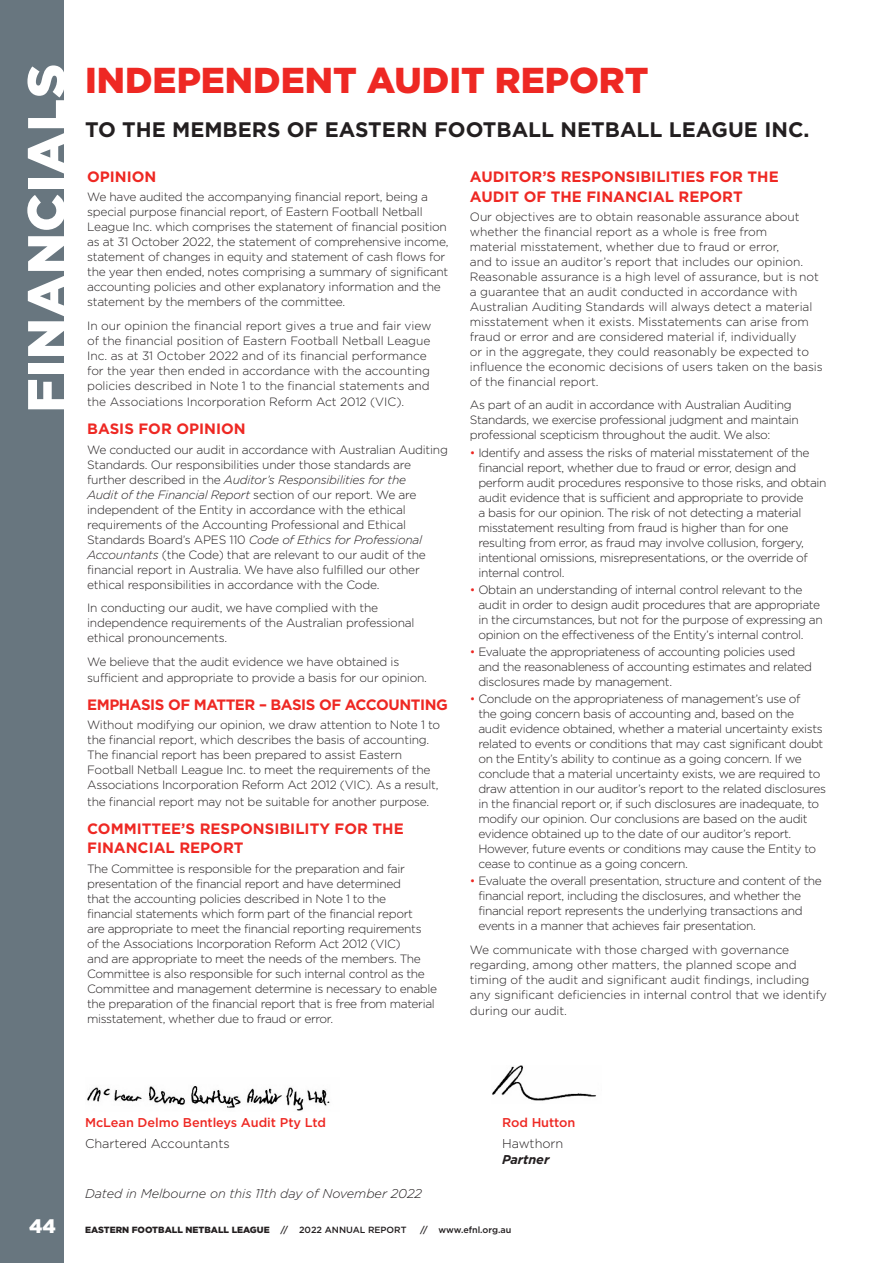
<style>
.page{position:relative;width:893px;height:1263px;background:#fff}
.page>*{position:absolute;margin:0;border:0;box-sizing:border-box;transform-origin:0 0}
.t1{font:900 52.5px "Gotham";letter-spacing:.02em;color:#fff}
.t2{font:900 36px "Gotham";color:#ee2823}
.t3{font:700 21px "Gotham";color:#231f20}
.t4{font:900 19.5px "Gotham";color:#fff}
.t5{font:700 15px/19.5px "Gotham";color:#ee2823}
.t6{font:700 15px "Gotham";letter-spacing:-.03em;color:#ee2823}
.t7{font:italic 300 12.75px "Gotham";letter-spacing:-.005em;color:#231f20}
.t8{font:500 12.75px "Gotham";letter-spacing:-.005em;color:#ee2823}
.t9{font:300 12.75px "Gotham";letter-spacing:-.005em;color:#231f20}
.t10{font:italic 700 12.75px "Gotham";letter-spacing:-.005em;color:#231f20}
.t11{font:300 12px/15px "Gotham";letter-spacing:-.03em;color:#231f20}
.t12{font:300 12px/15px "Gotham";letter-spacing:-.005em;color:#231f20}
.t13{font:900 9px "Gotham";color:#231f20}
.t14{font:500 9px "Gotham";color:#231f20}
.s1{font-style:italic}
.s2{color:#ee2823}
.s3{font-weight:500}
</style>
<div class="page">
<div style="left:0;top:0;width:64px;height:1263px;background:#68767f"></div>
<img style="left:87px;top:1086px;width:243px;height:25px">
<img style="left:492px;top:1065px;width:104px;height:36px">
<h1 class="t1" style="left:10px;top:413px;width:350px;rotate:-90deg">FINANCIALS</h1>
<h2 class="t2" style="left:85px;top:55px;width:565px">INDEPENDENT AUDIT REPORT</h2>
<h3 class="t3" style="left:85px;top:116px;width:726px">TO THE MEMBERS OF EASTERN FOOTBALL NETBALL LEAGUE INC.</h3>
<p class="t5" style="left:87px;top:167px;width:71px">OPINION</p>
<p class="t11" style="left:87px;top:189px;width:363px">We have audited the accompanying financial report, being a special purpose financial report, of Eastern Football Netball League Inc. which comprises the statement of financial position as at 31 October 2022, the statement of comprehensive income, statement of changes in equity and statement of cash flows for the year then ended, notes comprising a summary of significant accounting policies and other explanatory information and the statement by the members of the committee.</p>
<p class="t12" style="left:87px;top:318px;width:346px">In our opinion the financial report gives a true and fair view of the financial position of Eastern Football Netball League Inc. as at 31 October 2022 and of its financial performance for the year then ended in accordance with the accounting policies described in Note 1 to the financial statements and</p>
<p class="t12" style="left:87px;top:394px;width:319px">the Associations Incorporation Reform Act 2012 (VIC).</p>
<p class="t5" style="left:87px;top:419px;width:160px">BASIS FOR OPINION</p>
<p class="t11" style="left:87px;top:442px;width:362px">We conducted our audit in accordance with Australian Auditing Standards. Our responsibilities under those standards are further described in the <span class="s1">Auditor’s Responsibilities for the<br>Audit of the Financial Report</span> section of our report. We are independent of the Entity in accordance with the ethical requirements of the Accounting Professional and Ethical Standards Board’s APES 110 <span class="s1">Code of Ethics for Professional Accountants</span> (the Code) that are relevant to our audit of the financial report in Australia. We have also fulfilled our other ethical responsibilities in accordance with the Code.</p>
<p class="t11" style="left:87px;top:600px;width:329px">In conducting our audit, we have complied with the independence requirements of the Australian professional ethical pronouncements.</p>
<p class="t11" style="left:87px;top:653px;width:341px;line-height:16.5px">We believe that the audit evidence we have obtained is sufficient and appropriate to provide a basis for our opinion.</p>
<p class="t6" style="left:87px;top:695px;width:362px">EMPHASIS OF MATTER – BASIS OF ACCOUNTING</p>
<p class="t11" style="left:87px;top:717px;width:355px">Without modifying our opinion, we draw attention to Note 1 to the financial report, which describes the basis of accounting.<br>The financial report has been prepared to assist Eastern Football Netball League Inc. to meet the requirements of the Associations Incorporation Reform Act 2012 (VIC). As a result,</p>
<p class="t11" style="left:87px;top:794px;width:344px">the financial report may not be suitable for another purpose.</p>
<p class="t5" style="left:87px;top:819px;width:318px">COMMITTEE’S RESPONSIBILITY FOR THE<br>FINANCIAL REPORT</p>
<p class="t11" style="left:87px;top:861px;width:351px">The Committee is responsible for the preparation and fair presentation of the financial report and have determined<br>that the accounting policies described in Note 1 to the<br>financial statements which form part of the financial report<br>are appropriate to meet the financial reporting requirements<br>of the Associations Incorporation Reform Act 2012 (VIC)<br>and are appropriate to meet the needs of the members. The Committee is also responsible for such internal control as the Committee and management determine is necessary to enable the preparation of the financial report that is free from material misstatement, whether due to fraud or error.</p>
<p class="t5" style="left:470px;top:167px;width:310px">AUDITOR’S RESPONSIBILITIES FOR THE<br>AUDIT OF THE FINANCIAL REPORT</p>
<p class="t12" style="left:470px;top:209px;width:354px">Our objectives are to obtain reasonable assurance about whether the financial report as a whole is free from<br>material misstatement, whether due to fraud or error,<br>and to issue an auditor’s report that includes our opinion.<br>Reasonable assurance is a high level of assurance, but is not a guarantee that an audit conducted in accordance with Australian Auditing Standards will always detect a material misstatement when it exists. Misstatements can arise from fraud or error and are considered material if, individually<br>or in the aggregate, they could reasonably be expected to influence the economic decisions of users taken on the basis of the financial report.</p>
<p class="t11" style="left:470px;top:397px;width:331px">As part of an audit in accordance with Australian Auditing<br>Standards, we exercise professional judgment and maintain professional scepticism throughout the audit. We also:</p>
<p class="t11" style="left:478px;top:444px;width:350px;text-indent:-9px"><span class="s2">•</span> Identify and assess the risks of material misstatement of the financial report, whether due to fraud or error, design and perform audit procedures responsive to those risks, and obtain audit evidence that is sufficient and appropriate to provide<br>a basis for our opinion. The risk of not detecting a material misstatement resulting from fraud is higher than for one resulting from error, as fraud may involve collusion, forgery, intentional omissions, misrepresentations, or the override of internal control.</p>
<p class="t11" style="left:478px;top:582px;width:346px;text-indent:-9px"><span class="s2">•</span> Obtain an understanding of internal control relevant to the audit in order to design audit procedures that are appropriate in the circumstances, but not for the purpose of expressing an opinion on the effectiveness of the Entity’s internal control.</p>
<p class="t11" style="left:478px;top:644px;width:335px;text-indent:-9px"><span class="s2">•</span> Evaluate the appropriateness of accounting policies used and the reasonableness of accounting estimates and related disclosures made by management.</p>
<p class="t11" style="left:478px;top:691px;width:349px;text-indent:-9px"><span class="s2">•</span> Conclude on the appropriateness of management’s use of<br>the going concern basis of accounting and, based on the<br>audit evidence obtained, whether a material uncertainty exists related to events or conditions that may cast significant doubt on the Entity’s ability to continue as a going concern. If we conclude that a material uncertainty exists, we are required to draw attention in our auditor’s report to the related disclosures in the financial report or, if such disclosures are inadequate, to modify our opinion. Our conclusions are based on the audit evidence obtained up to the date of our auditor’s report.<br>However, future events or conditions may cause the Entity to cease to continue as a going concern.</p>
<p class="t11" style="left:478px;top:873px;width:345px;text-indent:-9px"><span class="s2">•</span> Evaluate the overall presentation, structure and content of the financial report, including the disclosures, and whether the financial report represents the underlying transactions and events in a manner that achieves fair presentation.</p>
<p class="t12" style="left:470px;top:941px;width:359px">We communicate with those charged with governance regarding, among other matters, the planned scope and timing of the audit and significant audit findings, including any significant deficiencies in internal control that we identify</p>
<p class="t12" style="left:470px;top:1003px;width:99px">during our audit.</p>
<h3 class="t4" style="left:29px;top:1212px;width:28px">44</h3>
<p class="t8" style="left:85px;top:1114px;width:242px">McLean Delmo Bentleys Audit Pty Ltd</p>
<p class="t8" style="left:502px;top:1114px;width:75px">Rod Hutton</p>
<p class="t9" style="left:85px;top:1135px;width:146px">Chartered Accountants</p>
<p class="t9" style="left:502px;top:1135px;width:63px">Hawthorn</p>
<p class="t10" style="left:502px;top:1152px;width:49px">Partner</p>
<p class="t7" style="left:85px;top:1186px;width:338px">Dated in Melbourne on this 11th day of November 2022</p>
<p class="t13" style="left:85px;top:1224px;width:323px">EASTERN FOOTBALL NETBALL LEAGUE <span class="s3">// 2022 ANNUAL REPORT</span></p>
<p class="t14" style="left:420px;top:1224px;width:93px">// www.efnl.org.au</p>
</div>
